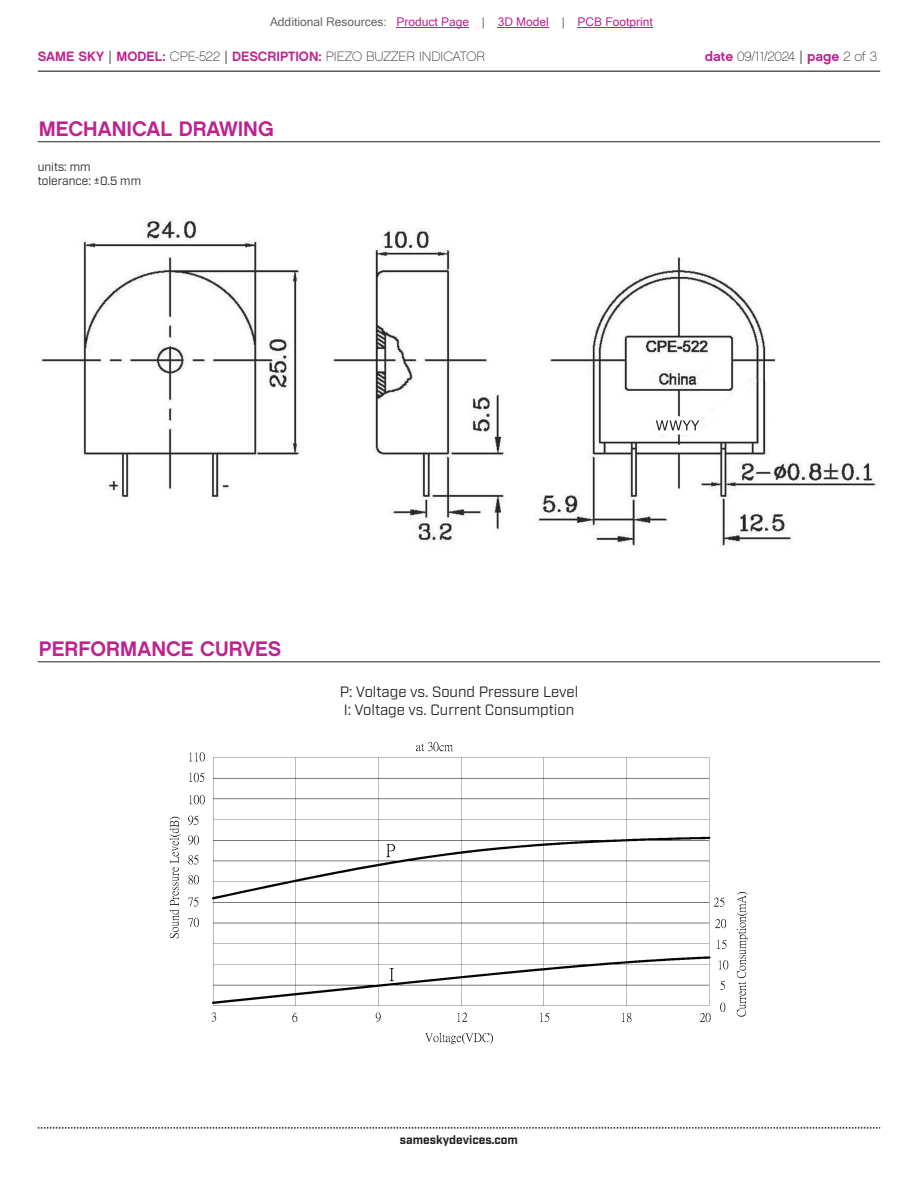
<style>
.page{position:relative;width:918px;height:1188px;background:#fff}
.page>*{position:absolute;margin:0;border:0;box-sizing:border-box;transform-origin:0 0}
.t1{font:21px "Chalet New York Nineteen Sixty";color:#bd238f}
.t2{font:15px/18px "Industry";color:#231f20}
.t3{font:13.5px "Chalet Paris Nineteen Sixty";color:#231f20}
.t4{font:12px "Microsoft Sans Serif";color:#bd238f}
.t5{font:12px/14.4px "Industry";color:#231f20}
.t6{font:700 12px "Industry";color:#231f20}
.s1{color:#63676b}
.s2{font-family:"Chalet New York Nineteen Sixty";color:#bd238f}
.s3{font-family:"Industry"}
</style>
<div class="page">
<hr style="left:38px;top:71px;width:842px;height:1px;background:#231f20">
<svg style="left:38px;top:1127px;width:842px;height:2px"></svg>
<hr style="left:38px;top:141px;width:842px;height:1px;background:#231f20">
<hr style="left:38px;top:661px;width:842px;height:1px;background:#231f20">
<img style="left:42px;top:219px;width:834px;height:329px">
<img style="left:656px;top:420px;width:43px;height:10px">
<div style="left:646px;top:355px;width:59px;height:15px;background:#fff"></div>
<img style="left:169px;top:742px;width:579px;height:302px">
<hr style="left:397px;top:27px;width:72px;height:1px;background:#bd238f">
<hr style="left:498px;top:27px;width:51px;height:1px;background:#bd238f">
<hr style="left:578px;top:27px;width:75px;height:1px;background:#bd238f">
<p class="t4" style="left:270px;top:15px;width:384px"><span class="s1">Additional Resources:</span> Product Page <span class="s1">|</span> 3D Model <span class="s1">|</span> PCB Footprint</p>
<p class="t3" style="left:38px;top:48px;width:449px"><span class="s2">SAME SKY</span> <span class="s3">|</span> <span class="s2">MODEL:</span> CPE-522 <span class="s3">|</span> <span class="s2">DESCRIPTION:</span> PIEZO BUZZER INDICATOR</p>
<p class="t3" style="left:705px;top:48px;width:174px"><span class="s2">date</span> 09/11/2024 <span class="s3">|</span> <span class="s2">page</span> 2 of 3</p>
<h1 class="t1" style="left:39px;top:115px;width:236px">MECHANICAL DRAWING</h1>
<p class="t5" style="left:38px;top:160px;width:105px">units: mm tolerance: ±0.5 mm</p>
<h1 class="t1" style="left:39px;top:635px;width:244px">PERFORMANCE CURVES</h1>
<p class="t2" style="left:340px;top:684px;width:240px">P: Voltage vs. Sound Pressure Level<br>I: Voltage vs. Current Consumption</p>
<p class="t6" style="left:400px;top:1132px;width:120px">sameskydevices.com</p>
</div>
